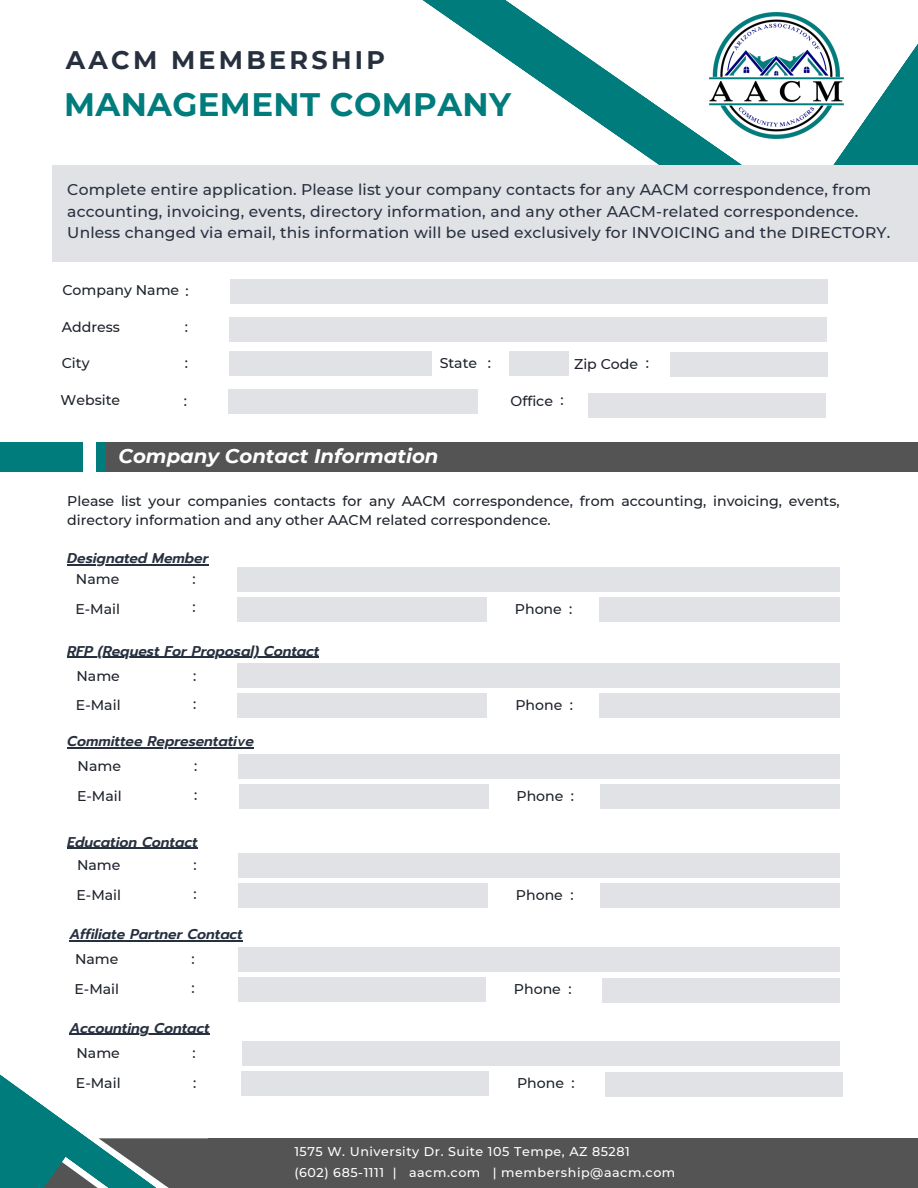
<style>
.page{position:relative;width:918px;height:1188px;background:#fff}
.page>*{position:absolute;margin:0;border:0;box-sizing:border-box;transform-origin:0 0}
.t1{font:700 32.4px "Montserrat";letter-spacing:.01em;color:#007c7c}
.t2{font:700 25.35px "Montserrat";letter-spacing:.13em;color:#27303f}
.t3{font:italic 700 19.8px "Montserrat";color:#fff}
.t4{font:500 15.45px/21.1px "Montserrat";letter-spacing:.01em;color:#27303f}
.t5{font:500 14.1px/19.2px "Montserrat";color:#1e232b}
.t6{font:italic 600 14.1px "Prompt";color:#27303f}
.t7{font:500 12.75px "Montserrat";letter-spacing:.045em;color:#fff}
</style>
<div class="page">
<div style="left:96px;top:443px;width:822px;height:29px;background:#545454"></div>
<div style="left:0;top:443px;width:83px;height:29px;background:#007c7c"></div>
<div style="left:96px;top:443px;width:10px;height:29px;background:#007c7c"></div>
<div style="left:237px;top:567px;width:603px;height:24px;background:#e1e2e6"></div>
<div style="left:237px;top:597px;width:250px;height:24px;background:#e1e2e6"></div>
<div style="left:599px;top:597px;width:241px;height:24px;background:#e1e2e6"></div>
<div style="left:242px;top:1042px;width:598px;height:24px;background:#e1e2e6"></div>
<div style="left:238px;top:664px;width:602px;height:24px;background:#e1e2e6"></div>
<div style="left:238px;top:694px;width:249px;height:24px;background:#e1e2e6"></div>
<div style="left:599px;top:694px;width:241px;height:24px;background:#e1e2e6"></div>
<div style="left:239px;top:754px;width:601px;height:25px;background:#e1e2e6"></div>
<div style="left:239px;top:784px;width:249px;height:24px;background:#e1e2e6"></div>
<div style="left:601px;top:784px;width:239px;height:24px;background:#e1e2e6"></div>
<div style="left:238px;top:854px;width:602px;height:24px;background:#e1e2e6"></div>
<div style="left:238px;top:884px;width:250px;height:24px;background:#e1e2e6"></div>
<div style="left:600px;top:884px;width:240px;height:24px;background:#e1e2e6"></div>
<div style="left:239px;top:947px;width:601px;height:24px;background:#e1e2e6"></div>
<div style="left:239px;top:977px;width:247px;height:24px;background:#e1e2e6"></div>
<div style="left:602px;top:978px;width:238px;height:24px;background:#e1e2e6"></div>
<div style="left:230px;top:279px;width:598px;height:24px;background:#e1e2e6"></div>
<div style="left:230px;top:351px;width:202px;height:25px;background:#e1e2e6"></div>
<div style="left:670px;top:352px;width:157px;height:24px;background:#e1e2e6"></div>
<div style="left:230px;top:317px;width:597px;height:24px;background:#e1e2e6"></div>
<div style="left:228px;top:389px;width:250px;height:24px;background:#e1e2e6"></div>
<div style="left:589px;top:393px;width:237px;height:24px;background:#e1e2e6"></div>
<div style="left:509px;top:351px;width:59px;height:24px;background:#e1e2e6"></div>
<div style="left:242px;top:1071px;width:247px;height:25px;background:#e1e2e6"></div>
<div style="left:605px;top:1072px;width:238px;height:25px;background:#e1e2e6"></div>
<svg style="left:457px;top:0;width:461px;height:165px"></svg>
<img style="left:710px;top:12px;width:133px;height:126px">
<div style="left:208px;top:1138px;width:710px;height:50px;background:#545454"></div>
<svg style="left:67px;top:1041px;width:245px;height:147px"></svg>
<svg style="left:0;top:1074px;width:67px;height:114px"></svg>
<div style="left:53px;top:165px;width:865px;height:97px;background:#e1e2e6"></div>
<hr style="left:67px;top:564px;width:142px;height:1px;background:#27303f">
<hr style="left:67px;top:848px;width:131px;height:1px;background:#27303f">
<hr style="left:67px;top:747px;width:187px;height:1px;background:#27303f">
<hr style="left:69px;top:940px;width:174px;height:1px;background:#27303f">
<hr style="left:69px;top:1034px;width:141px;height:1px;background:#27303f">
<hr style="left:67px;top:657px;width:252px;height:1px;background:#27303f">
<p class="t2" style="left:66px;top:44px;width:321px">AACM MEMBERSHIP</p>
<p class="t1" style="left:64px;top:85px;width:448px">MANAGEMENT COMPANY</p>
<p class="t4" style="left:67px;top:179px;width:824px">Complete entire application. Please list your company contacts for any AACM correspondence, from accounting, invoicing, events, directory information, and any other AACM-related correspondence.<br>Unless changed via email, this information will be used exclusively for INVOICING and the DIRECTORY.</p>
<p class="t5" style="left:62px;top:281px;width:128px">Company Name :</p>
<p class="t5" style="left:62px;top:317px;width:60px">Address</p>
<p class="t5" style="left:62px;top:353px;width:29px">City</p>
<p class="t5" style="left:574px;top:355px;width:66px">Zip Code</p>
<p class="t5" style="left:185px;top:318px;width:5px">:</p>
<p class="t5" style="left:185px;top:354px;width:5px">:</p>
<p class="t5" style="left:646px;top:354px;width:5px">:</p>
<p class="t5" style="left:440px;top:354px;width:39px">State</p>
<p class="t5" style="left:488px;top:353px;width:5px">:</p>
<p class="t5" style="left:61px;top:391px;width:61px">Website</p>
<p class="t5" style="left:184px;top:391px;width:5px">:</p>
<p class="t5" style="left:511px;top:392px;width:44px">Office</p>
<p class="t5" style="left:561px;top:391px;width:5px">:</p>
<p class="t3" style="left:119px;top:444px;width:321px">Company Contact Information</p>
<p class="t5" style="left:67px;top:491px;width:774px">Please list your companies contacts for any AACM correspondence, from accounting, invoicing, events, directory information and any other AACM related correspondence.</p>
<p class="t6" style="left:67px;top:548px;width:143px">Designated Member</p>
<p class="t5" style="left:76px;top:569px;width:45px">Name</p>
<p class="t5" style="left:193px;top:569px;width:5px">:</p>
<p class="t5" style="left:75px;top:599px;width:46px">E-Mail</p>
<p class="t5" style="left:193px;top:598px;width:5px">:</p>
<p class="t5" style="left:515px;top:599px;width:48px">Phone</p>
<p class="t5" style="left:569px;top:599px;width:5px">:</p>
<p class="t6" style="left:67px;top:640px;width:253px">RFP (Request For Proposal) Contact</p>
<p class="t5" style="left:77px;top:666px;width:45px">Name</p>
<p class="t5" style="left:193px;top:666px;width:5px">:</p>
<p class="t5" style="left:76px;top:696px;width:46px">E-Mail</p>
<p class="t5" style="left:193px;top:694px;width:5px">:</p>
<p class="t5" style="left:515px;top:696px;width:48px">Phone</p>
<p class="t5" style="left:570px;top:696px;width:5px">:</p>
<p class="t6" style="left:67px;top:731px;width:188px">Committee Representative</p>
<p class="t5" style="left:78px;top:756px;width:45px">Name</p>
<p class="t5" style="left:194px;top:756px;width:5px">:</p>
<p class="t5" style="left:77px;top:786px;width:46px">E-Mail</p>
<p class="t5" style="left:194px;top:785px;width:5px">:</p>
<p class="t5" style="left:517px;top:786px;width:48px">Phone</p>
<p class="t5" style="left:571px;top:786px;width:5px">:</p>
<p class="t6" style="left:67px;top:831px;width:132px">Education Contact</p>
<p class="t5" style="left:77px;top:856px;width:45px">Name</p>
<p class="t5" style="left:194px;top:856px;width:5px">:</p>
<p class="t5" style="left:77px;top:885px;width:46px">E-Mail</p>
<p class="t5" style="left:194px;top:884px;width:5px">:</p>
<p class="t5" style="left:516px;top:885px;width:48px">Phone</p>
<p class="t5" style="left:570px;top:885px;width:5px">:</p>
<p class="t6" style="left:69px;top:924px;width:175px">Affiliate Partner Contact</p>
<p class="t5" style="left:75px;top:949px;width:45px">Name</p>
<p class="t5" style="left:192px;top:949px;width:5px">:</p>
<p class="t5" style="left:75px;top:979px;width:46px">E-Mail</p>
<p class="t5" style="left:192px;top:978px;width:5px">:</p>
<p class="t5" style="left:514px;top:979px;width:48px">Phone</p>
<p class="t5" style="left:568px;top:979px;width:5px">:</p>
<p class="t6" style="left:69px;top:1017px;width:142px">Accounting Contact</p>
<p class="t5" style="left:77px;top:1043px;width:45px">Name</p>
<p class="t5" style="left:193px;top:1043px;width:5px">:</p>
<p class="t5" style="left:76px;top:1074px;width:46px">E-Mail</p>
<p class="t5" style="left:193px;top:1074px;width:5px">:</p>
<p class="t5" style="left:517px;top:1073px;width:48px">Phone</p>
<p class="t5" style="left:571px;top:1073px;width:5px">:</p>
<p class="t7" style="left:294px;top:1144px;width:337px">1575 W. University Dr. Suite 105 Tempe, AZ 85281</p>
<p class="t7" style="left:294px;top:1165px;width:383px">(602) 685-1111 | aacm.com | membership@aacm.com</p>
</div>
